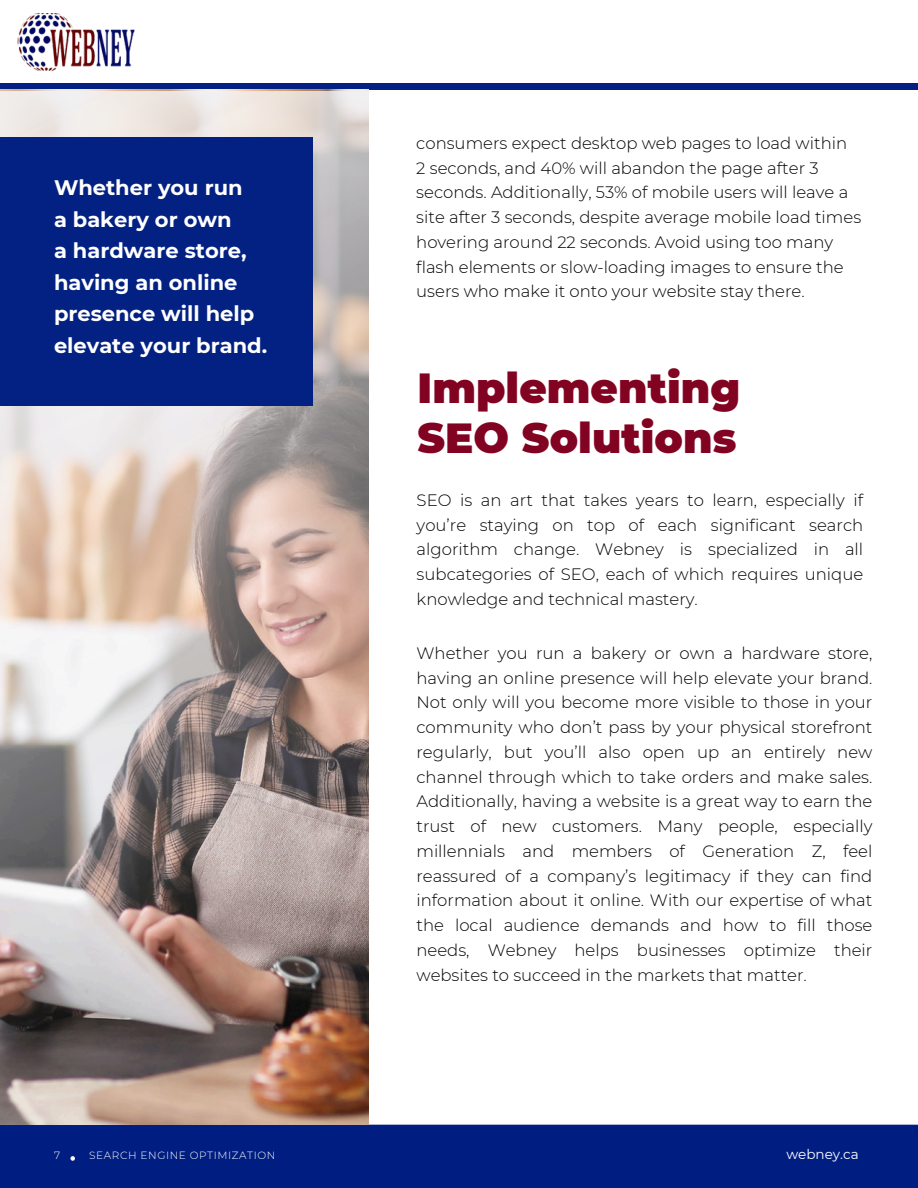
<style>
.page{position:relative;width:918px;height:1188px;background:#fff}
.page>*{position:absolute;margin:0;border:0;box-sizing:border-box;transform-origin:0 0}
.t1{font:900 42px/49.5px "Montserrat";color:#820321}
.t2{font:700 21px/31.5px "Montserrat";color:#fff}
.t3{font:300 16.5px/24.8px "Montserrat";color:#000;text-align:justify}
.t4{font:13.5px "Montserrat";color:#fff}
.t5{font:300 10.5px "Montserrat";letter-spacing:.055em;color:#fff}
</style>
<div class="page">
<div style="left:0;top:83px;width:918px;height:7px;background:#032182"></div>
<div style="left:0;top:1124px;width:918px;height:64px;background:#001e82"></div>
<img style="left:0;top:90px;width:369px;height:1035px">
<img style="left:0;top:91px;width:369px;height:1005px">
<div style="left:0;top:137px;width:313px;height:269px;background:#032182"></div>
<img style="left:17px;top:14px;width:118px;height:58px">
<h3 class="t2" style="left:54px;top:172px;width:215px">Whether you run<br>a bakery or own<br>a hardware store, having an online presence will help elevate your brand.</h3>
<h1 class="t3" style="left:416px;top:131px;width:446px;text-align:left">consumers expect desktop web pages to load within<br>2 seconds, and 40% will abandon the page after 3 seconds. Additionally, 53% of mobile users will leave a site after 3 seconds, despite average mobile load times hovering around 22 seconds. Avoid using too many flash elements or slow-loading images to ensure the users who make it onto your website stay there.</h1>
<h3 class="t1" style="left:418px;top:364px;width:324px">Implementing<br>SEO Solutions</h3>
<h3 class="t3" style="left:417px;top:488px;width:448px">SEO is an art that takes years to learn, especially if you’re staying on top of each significant search algorithm change. Webney is specialized in all subcategories of SEO, each of which requires unique knowledge and technical mastery.</h3>
<h2 class="t3" style="left:416px;top:641px;width:457px">Whether you run a bakery or own a hardware store, having an online presence will help elevate your brand.<br>Not only will you become more visible to those in your community who don’t pass by your physical storefront regularly, but you’ll also open up an entirely new channel through which to take orders and make sales.<br>Additionally, having a website is a great way to earn the trust of new customers. Many people, especially millennials and members of Generation Z, feel reassured of a company’s legitimacy if they can find information about it online. With our expertise of what the local audience demands and how to fill those needs, Webney helps businesses optimize their websites to succeed in the markets that matter.</h2>
<p class="t5" style="left:54px;top:1149px;width:8px">7</p>
<p class="t5" style="left:89px;top:1149px;width:188px">SEARCH ENGINE OPTIMIZATION</p>
<p class="t4" style="left:786px;top:1146px;width:74px">webney.ca</p>
</div>
